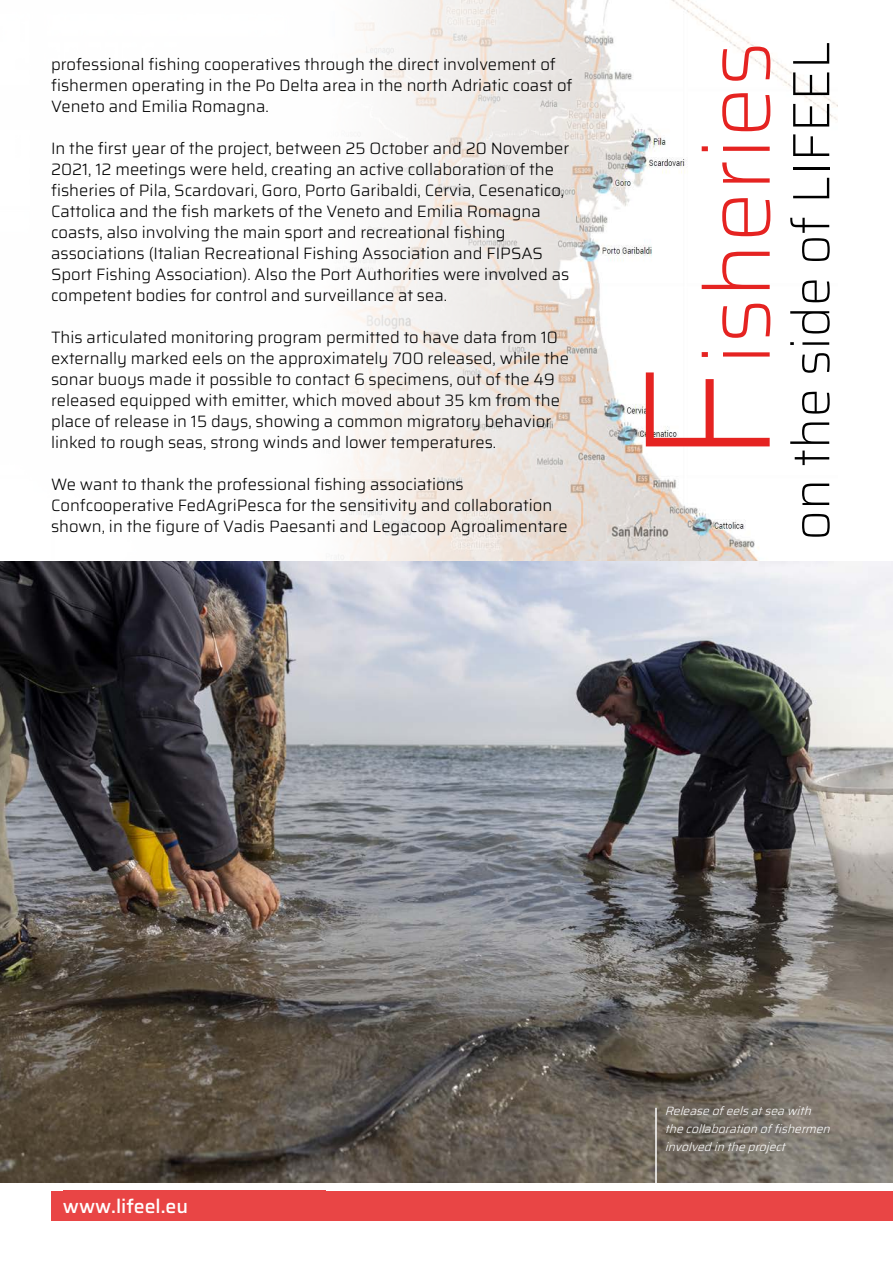
<style>
.page{position:relative;width:893px;height:1263px;background:#fff}
.page>*{position:absolute;margin:0;border:0;box-sizing:border-box;transform-origin:0 0}
.t1{font:200 91.5px "Saira";color:#e52321}
.t2{font:200 52.5px "Saira";color:#000}
.t3{font:500 19.5px "Saira";color:#fff}
.t4{font:300 16.5px/21px "Saira";color:#000}
.t5{font:italic 300 12px/18px "Saira";color:#fff}
.s1{font-size:180px}
</style>
<div class="page">
<div style="left:51px;top:1191px;width:842px;height:29px;background:#e94545"></div>
<img style="left:334px;top:0;width:504px;height:561px">
<img style="left:0;top:561px;width:893px;height:621px">
<hr style="left:655px;top:1108px;width:2px;height:77px;background:#fff">
<p class="t4" style="left:51px;top:53px;width:523px">professional fishing cooperatives through the direct involvement of fishermen operating in the Po Delta area in the north Adriatic coast of<br>Veneto and Emilia Romagna.</p>
<p class="t4" style="left:51px;top:137px;width:520px">In the first year of the project, between 25 October and 20 November 2021, 12 meetings were held, creating an active collaboration of the fisheries of Pila, Scardovari, Goro, Porto Garibaldi, Cervia, Cesenatico, Cattolica and the fish markets of the Veneto and Emilia Romagna coasts, also involving the main sport and recreational fishing associations (Italian Recreational Fishing Association and FIPSAS Sport Fishing Association). Also the Port Authorities were involved as competent bodies for control and surveillance at sea.</p>
<p class="t4" style="left:51px;top:326px;width:519px">This articulated monitoring program permitted to have data from 10 externally marked eels on the approximately 700 released, while the sonar buoys made it possible to contact 6 specimens, out of the 49 released equipped with emitter, which moved about 35 km from the place of release in 15 days, showing a common migratory behavior linked to rough seas, strong winds and lower temperatures.</p>
<p class="t4" style="left:51px;top:473px;width:518px">We want to thank the professional fishing associations<br>Confcooperative FedAgriPesca for the sensitivity and collaboration shown, in the figure of Vadis Paesanti and Legacoop Agroalimentare</p>
<h1 class="t1" style="left:670px;top:466px;width:427px;rotate:-90deg"><span class="s1">F</span>isheries</h1>
<h2 class="t2" style="left:772px;top:540px;width:501px;rotate:-90deg">on the side of LIFEEL</h2>
<p class="t3" style="left:63px;top:1191px;width:127px">www.lifeel.eu</p>
<p class="t5" style="left:665px;top:1101px;width:171px">Releaseofeelsatseawith thecollaborationoffishermen involvedintheproject</p>
</div>
